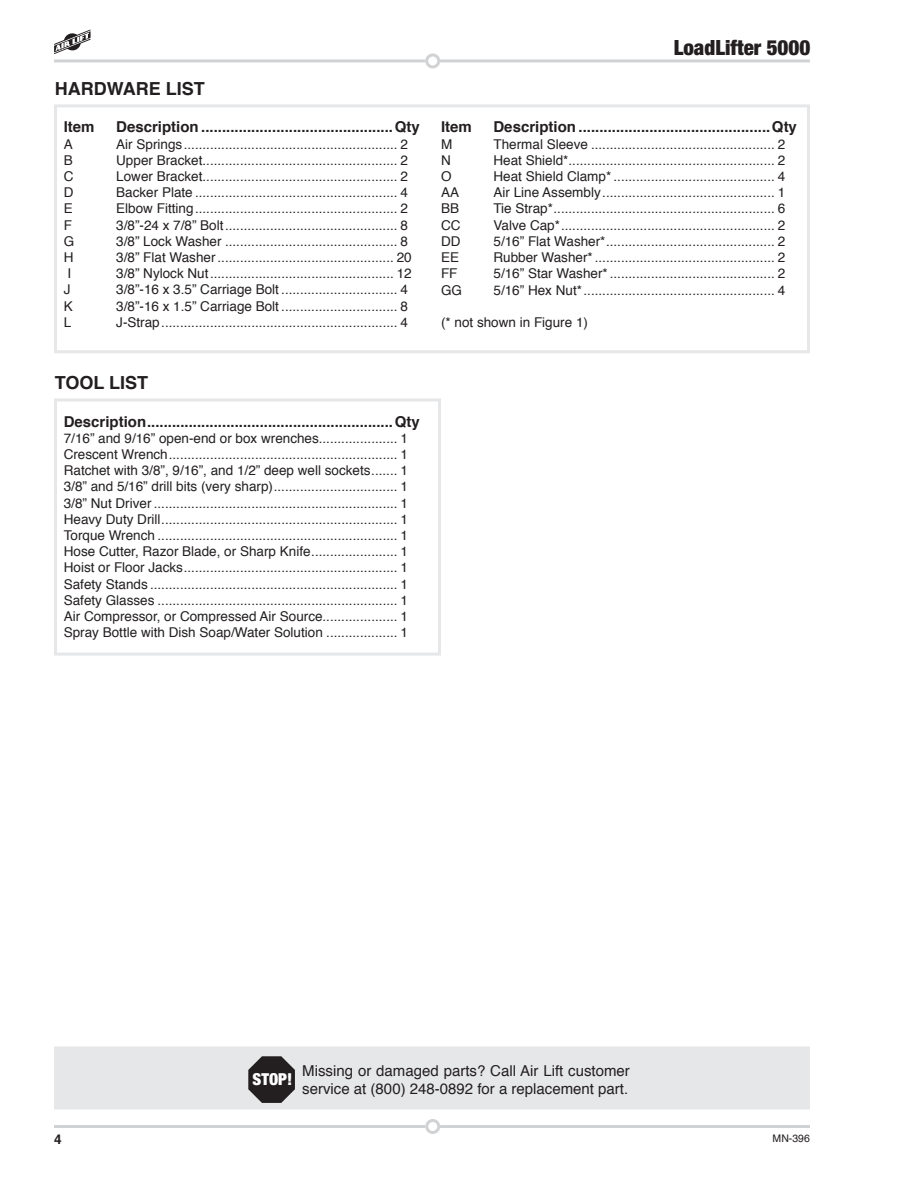
<style>
.page{position:relative;width:918px;height:1188px;background:#fff}
.page>*{position:absolute;margin:0;border:0;box-sizing:border-box;transform-origin:0 0}
.t1{font:900 condensed 21px "Helvetica Neue";color:#231f20}
.t2{font:700 18px "Helvetica";color:#231f20}
.t3{font:900 condensed 16.5px "Helvetica Neue";color:#fff}
.Parts_captions{font:700 15px "Helvetica";color:#231f20}
.body_text{font:15px/18px "Helvetica";color:#231f20}
.Parts_captions-2{font:13.5px "Helvetica";color:#231f20}
.t4{font:700 13.5px "Helvetica";color:#231f20}
.t5{font:10.5px "Helvetica";color:#231f20}
</style>
<div class="page">
<hr style="left:439px;top:59px;width:371px;height:3px;background:#d1d2d4">
<div style="left:425px;top:53px;width:15px;height:15px;border:3px solid #d1d2d4;border-radius:50%"></div>
<hr style="left:54px;top:59px;width:371px;height:3px;background:#d1d2d4">
<hr style="left:439px;top:1125px;width:371px;height:3px;background:#d1d2d4">
<div style="left:425px;top:1119px;width:15px;height:15px;border:3px solid #d1d2d4;border-radius:50%"></div>
<hr style="left:54px;top:1125px;width:371px;height:3px;background:#d1d2d4">
<svg style="left:54px;top:29px;width:37px;height:25px"></svg>
<div style="left:54px;top:104px;width:756px;height:249px;border:3px solid #e6e7e9"></div>
<div style="left:54px;top:398px;width:387px;height:258px;border:3px solid #e6e7e9"></div>
<div style="left:54px;top:1047px;width:756px;height:63px;background:#e6e7e9;border:2px solid #e6e7e9"></div>
<svg style="left:248px;top:1056px;width:47px;height:47px"></svg>
<p class="t2" style="left:55px;top:74px;width:152px">HARDWARE LIST</p>
<p class="Parts_captions" style="left:64px;top:115px;width:32px">Item</p>
<p class="Parts_captions" style="left:116px;top:115px;width:88px">Description...............................................</p>
<p class="Parts_captions" style="left:395px;top:115px;width:27px">Qty</p>
<p class="Parts_captions-2" style="left:64px;top:134px;width:11px">A</p>
<p class="Parts_captions-2" style="left:116px;top:134px;width:293px">Air Springs......................................................... 2</p>
<p class="Parts_captions-2" style="left:64px;top:150px;width:11px">B</p>
<p class="Parts_captions-2" style="left:116px;top:150px;width:293px">Upper Bracket.................................................... 2</p>
<p class="Parts_captions-2" style="left:64px;top:166px;width:11px">C</p>
<p class="Parts_captions-2" style="left:116px;top:166px;width:293px">Lower Bracket.................................................... 2</p>
<p class="Parts_captions-2" style="left:64px;top:182px;width:11px">D</p>
<p class="Parts_captions-2" style="left:116px;top:182px;width:293px">Backer Plate ...................................................... 4</p>
<p class="Parts_captions-2" style="left:64px;top:198px;width:11px">E</p>
<p class="Parts_captions-2" style="left:116px;top:198px;width:293px">Elbow Fitting...................................................... 2</p>
<p class="Parts_captions-2" style="left:64px;top:215px;width:10px">F</p>
<p class="Parts_captions-2" style="left:116px;top:215px;width:293px">3/8”-24 x 7/8” Bolt.............................................. 8</p>
<p class="Parts_captions-2" style="left:64px;top:231px;width:12px">G</p>
<p class="Parts_captions-2" style="left:116px;top:231px;width:293px">3/8” Lock Washer .............................................. 8</p>
<p class="Parts_captions-2" style="left:64px;top:247px;width:11px">H</p>
<p class="Parts_captions-2" style="left:116px;top:247px;width:297px">3/8” Flat Washer............................................... 20</p>
<p class="Parts_captions-2" style="left:68px;top:263px;width:5px">I</p>
<p class="Parts_captions-2" style="left:116px;top:263px;width:297px">3/8” Nylock Nut................................................. 12</p>
<p class="Parts_captions-2" style="left:64px;top:279px;width:8px">J</p>
<p class="Parts_captions-2" style="left:116px;top:279px;width:293px">3/8”-16 x 3.5” Carriage Bolt ............................... 4</p>
<p class="Parts_captions-2" style="left:64px;top:296px;width:11px">K</p>
<p class="Parts_captions-2" style="left:116px;top:296px;width:293px">3/8”-16 x 1.5” Carriage Bolt ............................... 8</p>
<p class="Parts_captions-2" style="left:64px;top:312px;width:9px">L</p>
<p class="Parts_captions-2" style="left:116px;top:312px;width:293px">J-Strap............................................................... 4</p>
<p class="t2" style="left:55px;top:368px;width:95px">TOOL LIST</p>
<p class="Parts_captions" style="left:64px;top:409px;width:88px">Description............................................................</p>
<p class="Parts_captions" style="left:395px;top:409px;width:27px">Qty</p>
<p class="Parts_captions-2" style="left:64px;top:428px;width:346px">7/16” and 9/16” open-end or box wrenches..................... 1</p>
<p class="Parts_captions-2" style="left:64px;top:444px;width:346px">Crescent Wrench............................................................. 1</p>
<p class="Parts_captions-2" style="left:64px;top:460px;width:346px">Ratchet with 3/8”, 9/16”, and 1/2” deep well sockets....... 1</p>
<p class="Parts_captions-2" style="left:64px;top:476px;width:346px">3/8” and 5/16” drill bits (very sharp)................................. 1</p>
<p class="Parts_captions-2" style="left:64px;top:492px;width:346px">3/8” Nut Driver ................................................................. 1</p>
<p class="Parts_captions-2" style="left:64px;top:509px;width:346px">Heavy Duty Drill............................................................... 1</p>
<p class="Parts_captions-2" style="left:64px;top:525px;width:346px">Torque Wrench ................................................................ 1</p>
<p class="Parts_captions-2" style="left:64px;top:541px;width:346px">Hose Cutter, Razor Blade, or Sharp Knife....................... 1</p>
<p class="Parts_captions-2" style="left:64px;top:557px;width:346px">Hoist or Floor Jacks......................................................... 1</p>
<p class="Parts_captions-2" style="left:64px;top:573px;width:346px">Safety Stands .................................................................. 1</p>
<p class="Parts_captions-2" style="left:64px;top:590px;width:346px">Safety Glasses ................................................................ 1</p>
<p class="Parts_captions-2" style="left:64px;top:606px;width:346px">Air Compressor, or Compressed Air Source.................... 1</p>
<p class="Parts_captions-2" style="left:64px;top:622px;width:346px">Spray Bottle with Dish Soap/Water Solution ................... 1</p>
<h1 class="t1" style="left:674px;top:34px;width:138px">LoadLifter 5000</h1>
<p class="Parts_captions" style="left:441px;top:115px;width:32px">Item</p>
<p class="Parts_captions" style="left:494px;top:115px;width:88px">Description...............................................</p>
<p class="Parts_captions" style="left:772px;top:115px;width:27px">Qty</p>
<p class="Parts_captions-2" style="left:441px;top:134px;width:13px">M</p>
<p class="Parts_captions-2" style="left:494px;top:134px;width:293px">Thermal Sleeve ................................................. 2</p>
<p class="Parts_captions-2" style="left:441px;top:150px;width:11px">N</p>
<p class="Parts_captions-2" style="left:494px;top:150px;width:293px">Heat Shield*....................................................... 2</p>
<p class="Parts_captions-2" style="left:441px;top:166px;width:12px">O</p>
<p class="Parts_captions-2" style="left:494px;top:166px;width:293px">Heat Shield Clamp* ........................................... 4</p>
<p class="Parts_captions-2" style="left:441px;top:182px;width:20px">AA</p>
<p class="Parts_captions-2" style="left:494px;top:182px;width:293px">Air Line Assembly.............................................. 1</p>
<p class="Parts_captions-2" style="left:441px;top:198px;width:20px">BB</p>
<p class="Parts_captions-2" style="left:494px;top:198px;width:293px">Tie Strap*........................................................... 6</p>
<p class="Parts_captions-2" style="left:441px;top:215px;width:21px">CC</p>
<p class="Parts_captions-2" style="left:494px;top:215px;width:293px">Valve Cap*......................................................... 2</p>
<p class="Parts_captions-2" style="left:441px;top:231px;width:21px">DD</p>
<p class="Parts_captions-2" style="left:494px;top:231px;width:293px">5/16” Flat Washer*............................................. 2</p>
<p class="Parts_captions-2" style="left:441px;top:247px;width:20px">EE</p>
<p class="Parts_captions-2" style="left:494px;top:247px;width:293px">Rubber Washer*................................................ 2</p>
<p class="Parts_captions-2" style="left:441px;top:263px;width:18px">FF</p>
<p class="Parts_captions-2" style="left:494px;top:263px;width:293px">5/16” Star Washer*............................................ 2</p>
<p class="Parts_captions-2" style="left:441px;top:280px;width:23px">GG</p>
<p class="Parts_captions-2" style="left:494px;top:280px;width:293px">5/16” Hex Nut*................................................... 4</p>
<p class="Parts_captions-2" style="left:441px;top:312px;width:149px">(* not shown in Figure 1)</p>
<p class="t3" style="left:253px;top:1069px;width:41px">STOP!</p>
<p class="body_text" style="left:302px;top:1063px;width:329px">Missing or damaged parts? Call Air Lift customer service at (800) 248-0892 for a replacement part.</p>
<p class="t4" style="left:54px;top:1128px;width:9px">4</p>
<p class="t5" style="left:773px;top:1130px;width:39px">MN-396</p>
</div>
